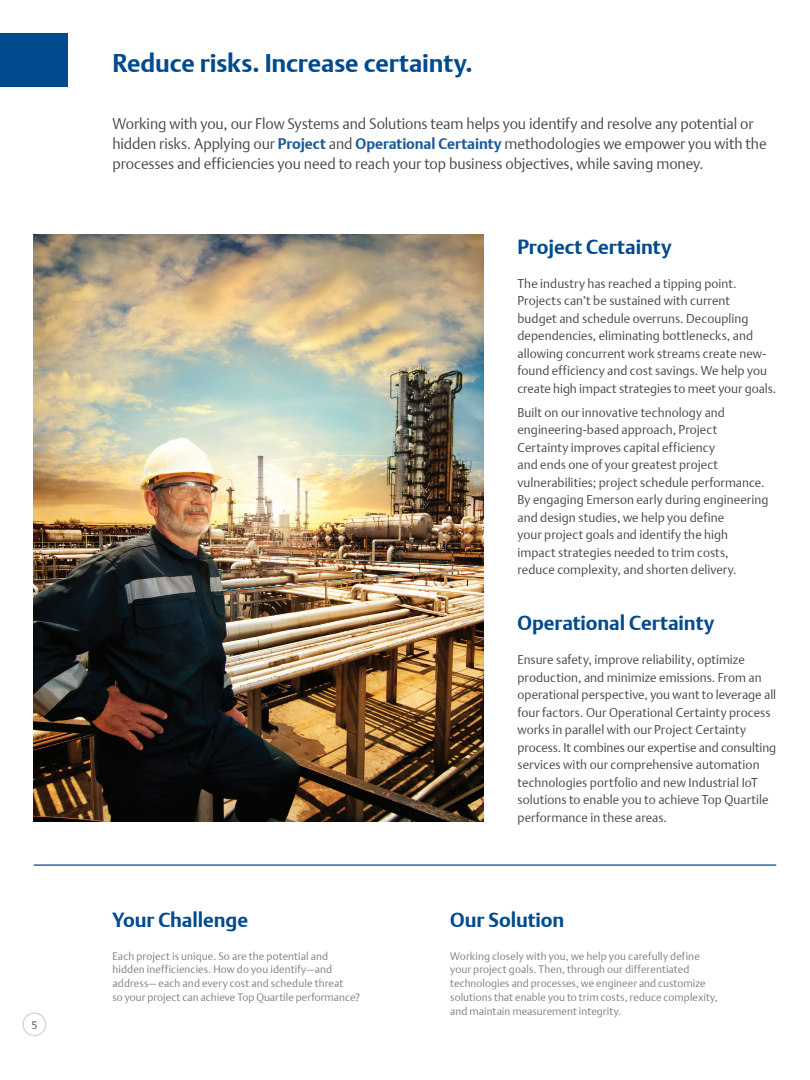
<style>
.page{position:relative;width:810px;height:1080px;background:#fff}
.page>*{position:absolute;margin:0;border:0;box-sizing:border-box;transform-origin:0 0}
.t1{font:25px "DTL Argo T Bold";letter-spacing:-.005em;color:#004a8d}
.t2{font:20px "DTL Argo T Bold";letter-spacing:-.005em;color:#004a8d}
.t3{font:15px/20px "DTL Argo T Light";letter-spacing:-.01em;color:#4b4c4d}
.t4{font:12.5px/17.5px "DTL Argo T Light";color:#4b4c4d}
.t5{font:10.62px/13.8px "DTL Argo T Light";letter-spacing:.01em;color:#808285}
.t6{font:10.62px "DTL Argo T Light";color:#4b4c4d}
.s1{font-family:"DTL Argo T Bold";color:#1a5a99}
</style>
<div class="page">
<div style="left:22px;top:1012px;width:24px;height:24px;border:1px solid #d1d2d4;border-radius:50%"></div>
<div style="left:0;top:34px;width:68px;height:53px;background:#004a8d"></div>
<img style="left:34px;top:235px;width:450px;height:587px">
<hr style="left:34px;top:864px;width:742px;height:2px;background:#004a8d">
<p class="t6" style="left:31px;top:1019px;width:7px">5</p>
<p class="t1" style="left:112px;top:48px;width:362px">Reduce risks. Increase certainty.</p>
<p class="t3" style="left:112px;top:114px;width:656px">Working with you, our Flow Systems and Solutions team helps you identify and resolve any potential or hidden risks. Applying our <span class="s1">Project</span> and <span class="s1">Operational Certainty</span> methodologies we empower you with the processes and efficiencies you need to reach your top business objectives, while saving money.</p>
<p class="t2" style="left:518px;top:235px;width:156px">Project Certainty</p>
<p class="t4" style="left:518px;top:275px;width:260px">The industry has reached a tipping point.<br>Projects can’t be sustained with current<br>budget and schedule overruns. Decoupling dependencies, eliminating bottlenecks, and allowing concurrent work streams create new&shy;found efficiency and cost savings. We help you create high impact strategies to meet your goals.</p>
<p class="t4" style="left:518px;top:403px;width:252px">Built on our innovative technology and engineering-based approach, Project Certainty improves capital efficiency<br>and ends one of your greatest project vulnerabilities; project schedule performance.<br>By engaging Emerson early during engineering and design studies, we help you define<br>your project goals and identify the high impact strategies needed to trim costs, reduce complexity, and shorten delivery.</p>
<p class="t2" style="left:518px;top:611px;width:199px">Operational Certainty</p>
<p class="t2" style="left:112px;top:909px;width:137px">Your Challenge</p>
<p class="t5" style="left:112px;top:949px;width:249px">Each project is unique. So are the potential and hidden inefficiencies. How do you identify—and address— each and every cost and schedule threat<br>so your project can achieve Top Quartile performance?</p>
<p class="t4" style="left:518px;top:651px;width:260px">Ensure safety, improve reliability, optimize production, and minimize emissions. From an operational perspective, you want to leverage all four factors. Our Operational Certainty process works in parallel with our Project Certainty process. It combines our expertise and consulting services with our comprehensive automation technologies portfolio and new Industrial IoT solutions to enable you to achieve Top Quartile performance in these areas.</p>
<p class="t2" style="left:450px;top:909px;width:116px">Our Solution</p>
<p class="t5" style="left:450px;top:949px;width:269px">Working closely with you, we help you carefully define your project goals. Then, through our differentiated technologies and processes, we engineer and customize solutions that enable you to trim costs, reduce complexity, and maintain measurement integrity.</p>
</div>
